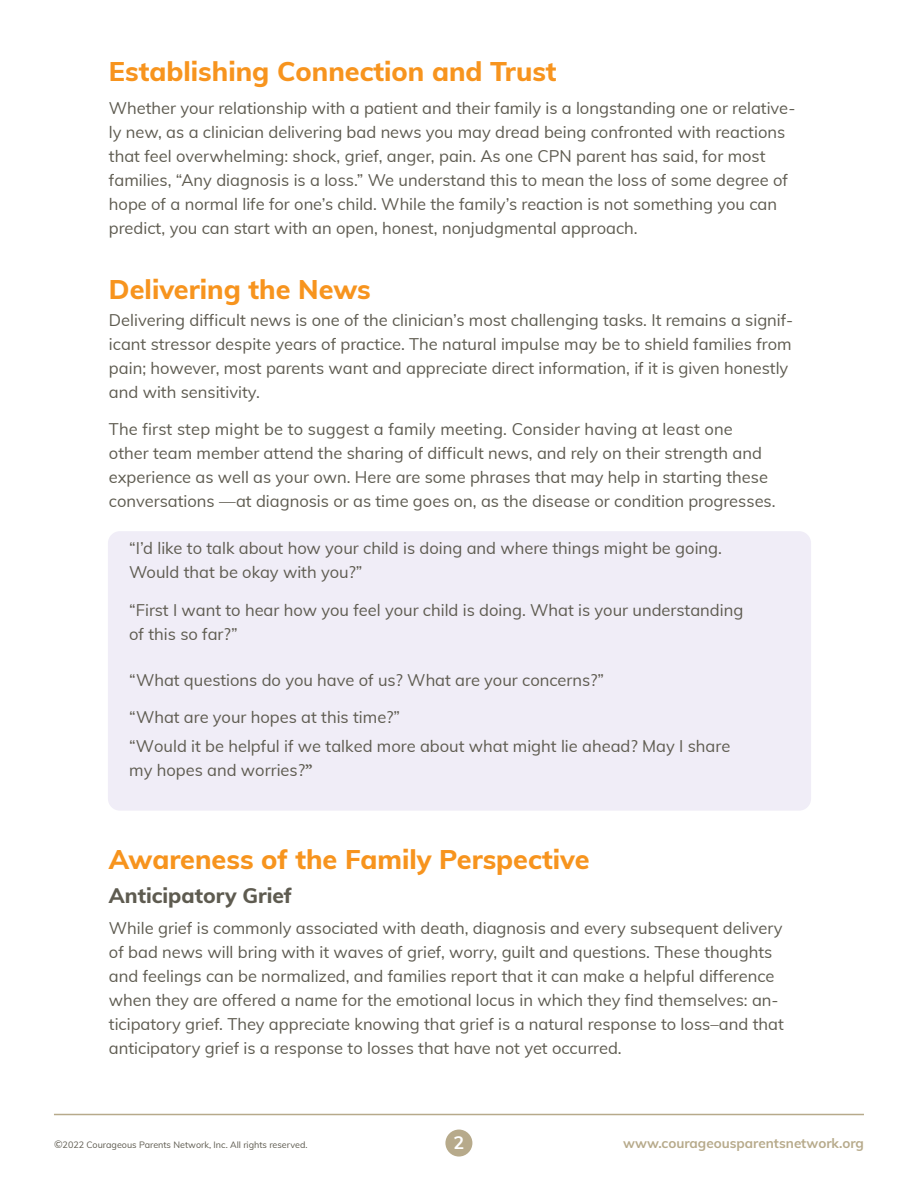
<style>
.page{position:relative;width:918px;height:1188px;background:#fff}
.page>*{position:absolute;margin:0;border:0;box-sizing:border-box;transform-origin:0 0}
.t1{font:800 27px "Muli";color:#f7941e}
.t2{font:800 21px "Muli";color:#5e5b50}
.t3{font:700 18px "Muli";color:#fff}
.t4{font:16.5px/24px "Muli";color:#5e5b50}
.t5{font:700 13.5px "Muli";color:#b7aa8b}
.t6{font:9px "Muli";color:#5e5b50}
.s1{font-family:"Minion Pro";font-weight:700}
.s2{font-size:10.5px}
</style>
<div class="page">
<div style="left:445px;top:1130px;width:27px;height:27px;background:#b7aa8b;border-radius:50%"></div>
<hr style="left:54px;top:1114px;width:810px;height:1px;background:#b7aa8b">
<div style="left:108px;top:531px;width:703px;height:280px;background:#f0edf7;border-radius:12px"></div>
<h1 class="t1" style="left:109px;top:52px;width:449px">Establishing Connection and Trust</h1>
<p class="t4" style="left:109px;top:96px;width:688px">Whether your relationship with a patient and their family is a longstanding one or relative&shy;ly new, as a clinician delivering bad news you may dread being confronted with reactions that feel overwhelming: shock, grief, anger, pain. As one CPN parent has said, for most families, “Any diagnosis is a loss.” We understand this to mean the loss of some degree of hope of a normal life for one’s child. While the family’s reaction is not something you can predict, you can start with an open, honest, nonjudgmental approach.</p>
<h1 class="t1" style="left:109px;top:270px;width:263px">Delivering the News</h1>
<p class="t4" style="left:109px;top:307px;width:686px">Delivering difficult news is one of the clinician’s most challenging tasks. It remains a signif&shy;icant stressor despite years of practice. The natural impulse may be to shield families from pain; however, most parents want and appreciate direct information, if it is given honestly and with sensitivity.</p>
<p class="t4" style="left:109px;top:417px;width:668px">The first step might be to suggest a family meeting. Consider having at least one other team member attend the sharing of difficult news, and rely on their strength and experience as well as your own. Here are some phrases that may help in starting these conversations —at diagnosis or as time goes on, as the disease or condition progresses.</p>
<p class="t4" style="left:129px;top:536px;width:594px">“I’d like to talk about how your child is doing and where things might be going.<br>Would that be okay with you?”</p>
<p class="t4" style="left:129px;top:597px;width:616px">“First I want to hear how you feel your child is doing. What is your understanding of this so far?”</p>
<p class="t4" style="left:129px;top:667px;width:477px">“What questions do you have of us? What are your concerns?”</p>
<p class="t4" style="left:129px;top:702px;width:603px;line-height:29.1px">“What are your hopes at this time?”<br>“Would it be helpful if we talked more about what might lie ahead? May I share</p>
<p class="t4" style="left:129px;top:758px;width:185px">my hopes and worries?<span class="s1">”</span></p>
<h1 class="t1" style="left:109px;top:840px;width:482px">Awareness of the Family Perspective</h1>
<p class="t2" style="left:109px;top:880px;width:185px">Anticipatory Grief</p>
<p class="t4" style="left:109px;top:915px;width:676px">While grief is commonly associated with death, diagnosis and every subsequent delivery of bad news will bring with it waves of grief, worry, guilt and questions. These thoughts and feelings can be normalized, and families report that it can make a helpful difference when they are offered a name for the emotional locus in which they find themselves: an&shy;ticipatory grief. They appreciate knowing that grief is a natural response to loss–and that anticipatory grief is a response to losses that have not yet occurred.</p>
<p class="t6" style="left:54px;top:1138px;width:255px"><span class="s2">©</span>2022 Courageous Parents Network, Inc. All rights reserved.</p>
<p class="t3" style="left:454px;top:1130px;width:12px">2</p>
<p class="t5" style="left:623px;top:1133px;width:242px">www.courageousparentsnetwork.org</p>
</div>
